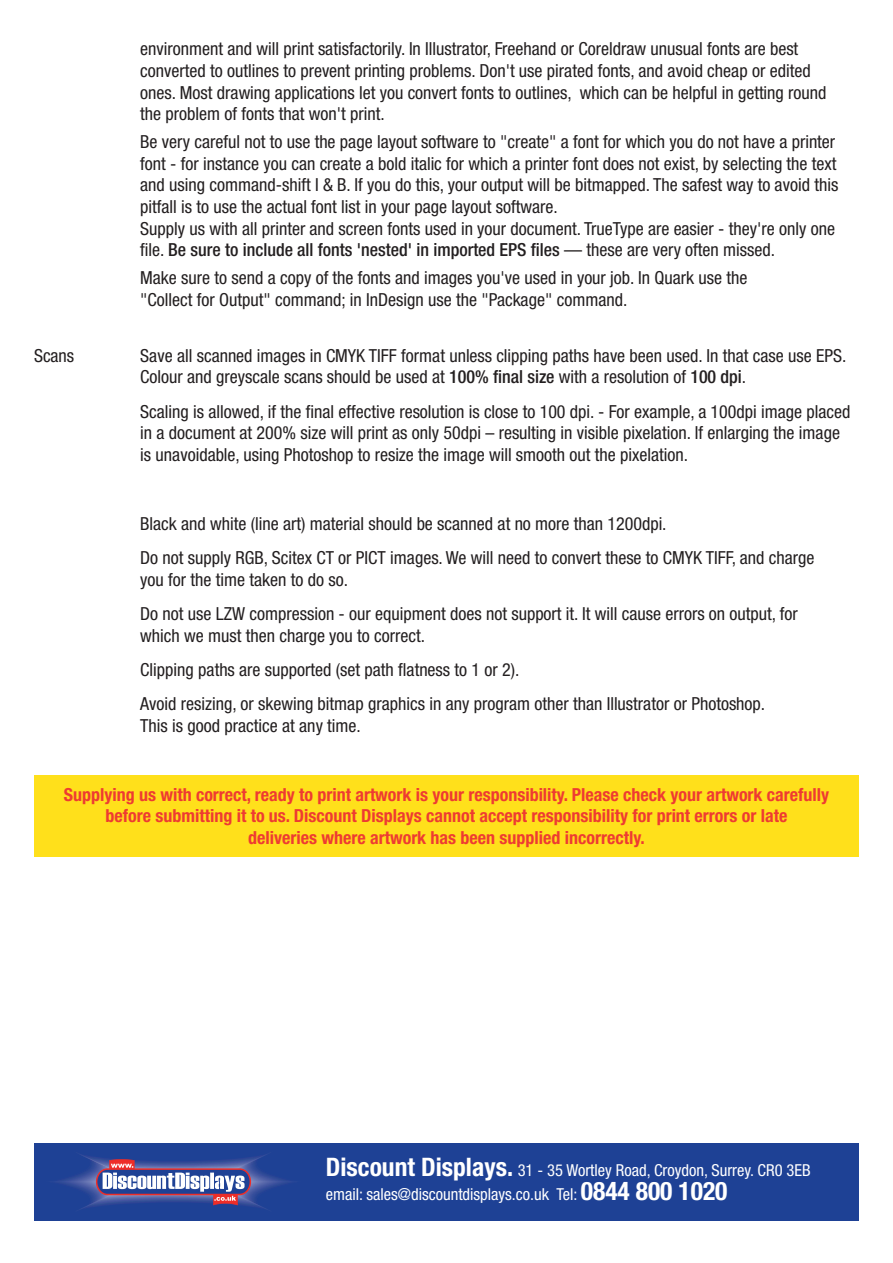
<style>
.page{position:relative;width:893px;height:1263px;background:#fff}
.page>*{position:absolute;margin:0;border:0;box-sizing:border-box;transform-origin:0 0}
.t1{font:condensed 18px/21.6px "Helvetica Neue";color:#231f20}
.t2{font:700 condensed 18px/21.6px "Helvetica Neue";color:#ee3b32;text-align:center}
.t3{font:condensed 16.5px/24px "Helvetica Neue";color:#fff}
.s1{font-weight:500}
.s2{font-weight:700;font-size:25.5px}
</style>
<div class="page">
<div style="left:34px;top:775px;width:825px;height:82px;background:#ffe01b"></div>
<div style="left:34px;top:1143px;width:825px;height:77px;background:#1e4195"></div>
<svg style="left:55px;top:1154px;width:237px;height:55px"></svg>
<p class="t1" style="left:140px;top:40px;width:688px">environment and will print satisfactorily. In Illustrator, Freehand or Coreldraw unusual fonts are best converted to outlines to prevent printing problems. Don't use pirated fonts, and avoid cheap or edited ones. Most drawing applications let you convert fonts to outlines, which can be helpful in getting round the problem of fonts that won't print.</p>
<p class="t1" style="left:140px;top:133px;width:699px">Be very careful not to use the page layout software to "create" a font for which you do not have a printer font - for instance you can create a bold italic for which a printer font does not exist, by selecting the text and using command-shift I &amp; B. If you do this, your output will be bitmapped. The safest way to avoid this pitfall is to use the actual font list in your page layout software.<br>Supply us with all printer and screen fonts used in your document. TrueType are easier - they're only one file. <span class="s1">Be sure to include all fonts 'nested' in imported EPS files</span> — these are very often missed.</p>
<p class="t1" style="left:140px;top:268px;width:608px">Make sure to send a copy of the fonts and images you've used in your job. In Quark use the "Collect for Output" command; in InDesign use the "Package" command.</p>
<p class="t1" style="left:34px;top:346px;width:42px">Scans</p>
<p class="t1" style="left:140px;top:346px;width:708px">Save all scanned images in CMYK TIFF format unless clipping paths have been used. In that case use EPS.<br>Colour and greyscale scans should be used at <span class="s1">100% final size</span> with a resolution of <span class="s1">100 dpi</span>.</p>
<p class="t1" style="left:140px;top:402px;width:712px">Scaling is allowed, if the final effective resolution is close to 100 dpi. - For example, a 100dpi image placed in a document at 200% size will print as only 50dpi – resulting in visible pixelation. If enlarging the image is unavoidable, using Photoshop to resize the image will smooth out the pixelation.</p>
<p class="t1" style="left:140px;top:508px;width:676px;line-height:34.3px">Black and white (line art) material should be scanned at no more than 1200dpi.<br>Do not supply RGB, Scitex CT or PICT images. We will need to convert these to CMYK TIFF, and charge</p>
<p class="t1" style="left:140px;top:563px;width:659px;line-height:34.3px">you for the time taken to do so.<br>Do not use LZW compression - our equipment does not support it. It will cause errors on output, for</p>
<p class="t1" style="left:140px;top:619px;width:626px;line-height:34.3px">which we must then charge you to correct.<br>Clipping paths are supported (set path flatness to 1 or 2).<br>Avoid resizing, or skewing bitmap graphics in any program other than Illustrator or Photoshop.</p>
<p class="t1" style="left:140px;top:716px;width:222px">This is good practice at any time.</p>
<p class="t2" style="left:64px;top:785px;width:767px">Supplying us with correct, ready to print artwork is your responsibility. Please check your artwork carefully before submitting it to us. Discount Displays cannot accept responsibility for print errors or late<br>deliveries where artwork has been supplied incorrectly.</p>
<p class="t3" style="left:326px;top:1160px;width:486px"><span class="s2">Discount Displays.</span> 31 - 35 Wortley Road, Croydon, Surrey. CR0 3EB email: sales@discountdisplays.co.uk Tel: <span class="s2">0844 800 1020</span></p>
</div>
